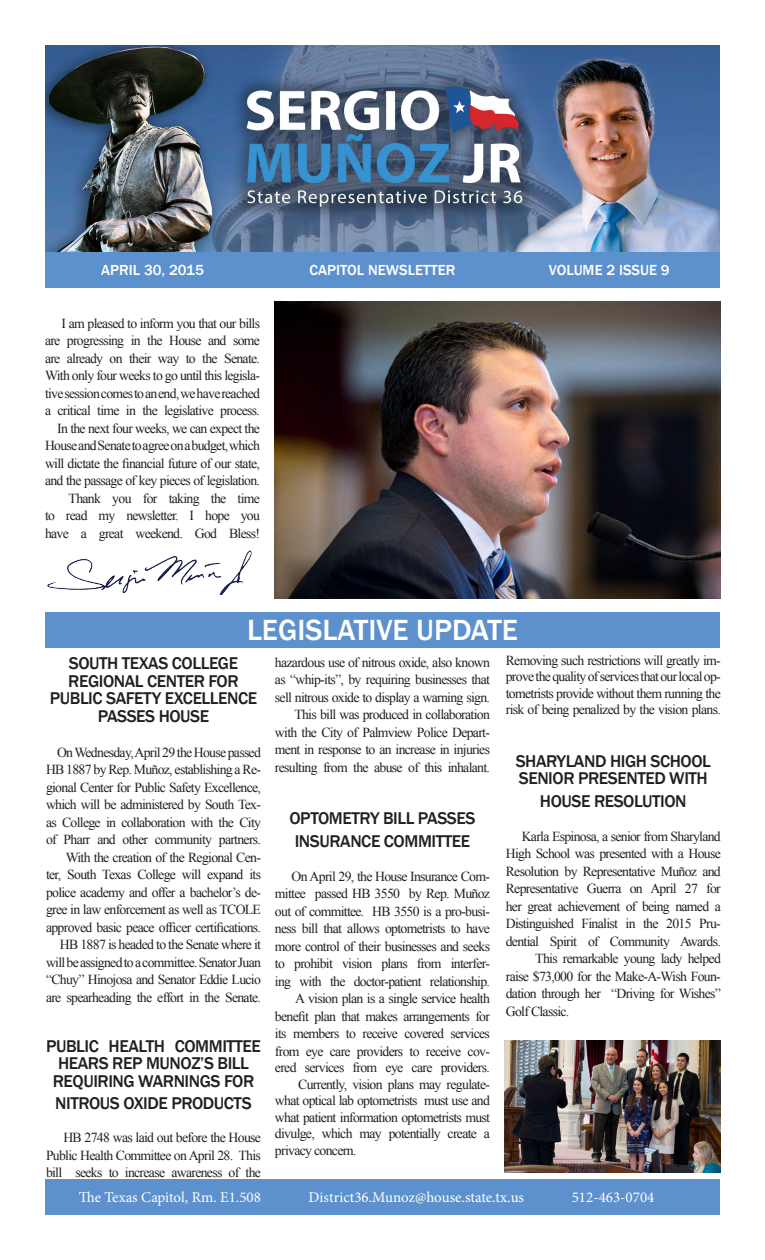
<style>
.page{position:relative;width:765px;height:1260px;background:#fff}
.page>*{position:absolute;margin:0;border:0;box-sizing:border-box;transform-origin:0 0}
.t1{font:500 30px "Franklin Gothic";color:#fff}
.t2{font:500 17.5px/17.5px "Franklin Gothic";letter-spacing:-.025em;color:#231f20;text-align:center}
.t3{font:15px "Minion Pro";color:#fff}
.t4{font:500 15px "Franklin Gothic";color:#fff}
.t5{font:13.75px/17.5px "Times New Roman";letter-spacing:-.05em;color:#231f20;text-align:justify}
</style>
<div class="page">
<div style="left:45px;top:1179px;width:675px;height:36px;background:#5d91cd"></div>
<img style="left:45px;top:45px;width:675px;height:243px">
<img style="left:275px;top:302px;width:445px;height:296px">
<div style="left:45px;top:612px;width:675px;height:36px;background:#5d91cd"></div>
<img style="left:47px;top:550px;width:205px;height:44px">
<img style="left:505px;top:1041px;width:215px;height:131px">
<p class="t4" style="left:101px;top:261px;width:104px">APRIL 30, 2015</p>
<p class="t4" style="left:310px;top:261px;width:147px">CAPITOL NEWSLETTER</p>
<p class="t4" style="left:549px;top:261px;width:122px">VOLUME 2 ISSUE 9</p>
<p class="t5" style="left:45px;top:314px;width:217px;text-indent:17px">I am pleased to inform you that our bills are progressing in the House and some are already on their way to the Senate.</p>
<p class="t5" style="left:45px;top:367px;width:217px">With only four weeks to go until this legisla&shy;tive session comes to an end, we have reached a critical time in the legislative process.</p>
<p class="t5" style="left:45px;top:419px;width:217px;text-indent:12px">In the next four weeks, we can expect the House and Senate to agree on a budget, which will dictate the financial future of our state, and the passage of key pieces of legislation.</p>
<p class="t5" style="left:45px;top:489px;width:217px;text-indent:24px">Thank you for taking the time to read my newsletter. I hope you have a great weekend. God Bless!</p>
<p class="t1" style="left:247px;top:611px;width:272px">LEGISLATIVE UPDATE</p>
<p class="t2" style="left:69px;top:655px;width:171px">SOUTH TEXAS COLLEGE</p>
<p class="t2" style="left:50px;top:672px;width:209px">REGIONAL CENTER FOR<br>PUBLIC SAFETY EXCELLENCE<br>PASSES HOUSE</p>
<p class="t5" style="left:46px;top:743px;width:217px;text-indent:11px">On Wednesday, April 29 the House passed HB 1887 by Rep. Muñoz, establishing a Re&shy;gional Center for Public Safety Excellence, which will be administered by South Tex&shy;as College in collaboration with the City of Pharr and other community partners.</p>
<p class="t5" style="left:46px;top:848px;width:217px;text-indent:20px">With the creation of the Regional Cen&shy;ter, South Texas College will expand its police academy and offer a bachelor’s de&shy;gree in law enforcement as well as TCOLE approved basic peace officer certifications.</p>
<p class="t5" style="left:46px;top:936px;width:217px;text-indent:14px">HB 1887 is headed to the Senate where it will be assigned to a committee. Senator Juan “Chuy” Hinojosa and Senator Eddie Lucio are spearheading the effort in the Senate.</p>
<p class="t2" style="left:46px;top:1037px;width:217px">PUBLIC HEALTH COMMITTEE</p>
<p class="t2" style="left:53px;top:1055px;width:203px">HEARS REP MUNOZ’S BILL<br>REQUIRING WARNINGS FOR</p>
<p class="t2" style="left:55px;top:1095px;width:198px">NITROUS OXIDE PRODUCTS</p>
<p class="t5" style="left:46px;top:1129px;width:217px;text-indent:17px">HB 2748 was laid out before the House Public Health Committee on April 28. This bill seeks to increase awareness of the</p>
<p class="t5" style="left:275px;top:653px;width:217px">hazardous use of nitrous oxide, also known as “whip-its”, by requiring businesses that sell nitrous oxide to display a warning sign.</p>
<p class="t5" style="left:275px;top:705px;width:217px;text-indent:19px">This bill was produced in collaboration with the City of Palmview Police Depart&shy;ment in response to an increase in injuries resulting from the abuse of this inhalant.</p>
<p class="t2" style="left:290px;top:807px;width:187px;line-height:22.5px">OPTOMETRY BILL PASSES<br>INSURANCE COMMITTEE</p>
<p class="t5" style="left:275px;top:867px;width:217px;text-indent:17px">On April 29, the House Insurance Com&shy;mittee passed HB 3550 by Rep. Muñoz out of committee. HB 3550 is a pro-busi&shy;ness bill that allows optometrists to have more control of their businesses and seeks to prohibit vision plans from interfer&shy;ing with the doctor-patient relationship.</p>
<p class="t5" style="left:275px;top:990px;width:217px;text-indent:20px">A vision plan is a single service health benefit plan that makes arrangements for its members to receive covered services from eye care providers to receive cov&shy;ered services from eye care providers.</p>
<p class="t5" style="left:275px;top:1075px;width:217px;line-height:16.5px;text-indent:23px">Currently, vision plans may regulate&shy;what optical lab optometrists must use and what patient information optometrists must divulge, which may potentially create a</p>
<p class="t5" style="left:275px;top:1141px;width:83px">privacy concern.</p>
<p class="t5" style="left:506px;top:652px;width:217px;line-height:16.5px">Removing such restrictions will greatly im&shy;prove the quality of services that our local op&shy;tometrists provide without them running the risk of being penalized by the vision plans.</p>
<p class="t2" style="left:516px;top:752px;width:197px;text-align:left">SHARYLAND HIGH SCHOOL<br>SENIOR PRESENTED WITH</p>
<p class="t2" style="left:540px;top:792px;width:148px">HOUSE RESOLUTION</p>
<p class="t5" style="left:506px;top:827px;width:217px;text-indent:16px">Karla Espinosa, a senior from Sharyland High School was presented with a House Resolution by Representative Muñoz and Representative Guerra on April 27 for her great achievement of being named a Distinguished Finalist in the 2015 Pru&shy;dential Spirit of Community Awards.</p>
<p class="t5" style="left:506px;top:950px;width:217px;text-indent:30px">This remarkable young lady helped raise $73,000 for the Make-A-Wish Foun&shy;dation through her “Driving for Wishes”</p>
<p class="t5" style="left:506px;top:1002px;width:65px">Golf Classic.</p>
<p class="t3" style="left:79px;top:1188px;width:184px">The Texas Capitol, Rm. E1.508</p>
<p class="t3" style="left:309px;top:1188px;width:217px">District36.Munoz@house.state.tx.us</p>
<p class="t3" style="left:572px;top:1188px;width:84px">512-463-0704</p>
</div>
